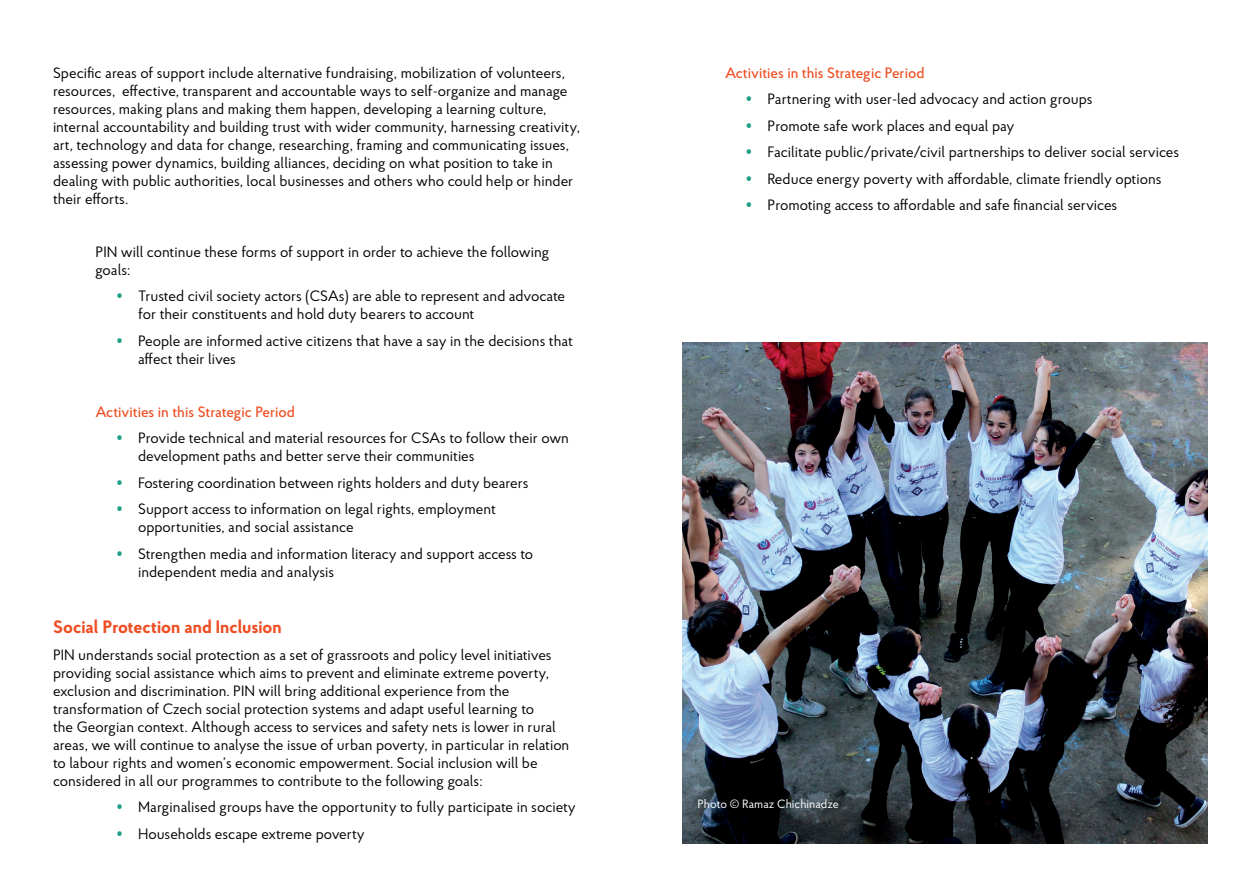
<style>
.page{position:relative;width:1259px;height:893px;background:#fff}
.page>*{position:absolute;margin:0;border:0;box-sizing:border-box;transform-origin:0 0}
.t1{font:700 18px "Proba Pro";color:#ef4f24}
.t2{font:15px/18px "Proba Pro";color:#000001}
.t3{font:500 15px "Proba Pro";color:#ef4f24}
.t4{font:12px "Proba Pro";color:#fff}
.s1{font-family:"Open Sans";font-weight:700;color:#1d9e87}
</style>
<div class="page">
<img style="left:682px;top:342px;width:526px;height:501px">
<p class="t2" style="left:53px;top:63px;width:528px">Specific areas of support include alternative fundraising, mobilization of volunteers, resources, effective, transparent and accountable ways to self-organize and manage resources, making plans and making them happen, developing a learning culture, internal accountability and building trust with wider community, harnessing creativity, art, technology and data for change, researching, framing and communicating issues, assessing power dynamics, building alliances, deciding on what position to take in dealing with public authorities, local businesses and others who could help or hinder their efforts.</p>
<p class="t2" style="left:96px;top:242px;width:455px">PIN will continue these forms of support in order to achieve the following goals:</p>
<p class="t2" style="left:138px;top:286px;width:428px;text-indent:-21px"><span class="s1">•</span> Trusted civil society actors (CSAs) are able to represent and advocate for their constituents and hold duty bearers to account</p>
<p class="t2" style="left:138px;top:331px;width:436px;text-indent:-21px"><span class="s1">•</span> People are informed active citizens that have a say in the decisions that affect their lives</p>
<p class="t3" style="left:96px;top:401px;width:201px">Activities in this Strategic Period</p>
<p class="t2" style="left:138px;top:429px;width:432px;text-indent:-21px"><span class="s1">•</span> Provide technical and material resources for CSAs to follow their own development paths and better serve their communities</p>
<p class="t2" style="left:117px;top:473px;width:413px"><span class="s1">•</span> Fostering coordination between rights holders and duty bearers</p>
<p class="t2" style="left:138px;top:500px;width:359px;text-indent:-21px"><span class="s1">•</span> Support access to information on legal rights, employment opportunities, and social assistance</p>
<p class="t2" style="left:138px;top:544px;width:397px;text-indent:-21px"><span class="s1">•</span> Strengthen media and information literacy and support access to independent media and analysis</p>
<p class="t1" style="left:53px;top:615px;width:230px">Social Protection and Inclusion</p>
<p class="t2" style="left:53px;top:645px;width:518px">PIN understands social protection as a set of grassroots and policy level initiatives providing social assistance which aims to prevent and eliminate extreme poverty, exclusion and discrimination. PIN will bring additional experience from the transformation of Czech social protection systems and adapt useful learning to<br>the Georgian context. Although access to services and safety nets is lower in rural areas, we will continue to analyse the issue of urban poverty, in particular in relation to labour rights and women’s economic empowerment. Social inclusion will be considered in all our programmes to contribute to the following goals:</p>
<p class="t2" style="left:117px;top:798px;width:460px"><span class="s1">•</span> Marginalised groups have the opportunity to fully participate in society</p>
<p class="t2" style="left:117px;top:824px;width:249px"><span class="s1">•</span> Households escape extreme poverty</p>
<p class="t3" style="left:725px;top:62px;width:201px">Activities in this Strategic Period</p>
<p class="t2" style="left:746px;top:89px;width:348px"><span class="s1">•</span> Partnering with user-led advocacy and action groups</p>
<p class="t2" style="left:746px;top:116px;width:270px"><span class="s1">•</span> Promote safe work places and equal pay</p>
<p class="t2" style="left:746px;top:142px;width:434px"><span class="s1">•</span> Facilitate public/private/civil partnerships to deliver social services</p>
<p class="t2" style="left:746px;top:169px;width:417px"><span class="s1">•</span> Reduce energy poverty with affordable, climate friendly options</p>
<p class="t2" style="left:746px;top:195px;width:372px"><span class="s1">•</span> Promoting access to affordable and safe financial services</p>
<p class="t4" style="left:697px;top:797px;width:143px">Photo © Ramaz Chichinadze</p>
<p class="t4" style="left:726px;top:798px;width:142px">Photo © Ramaz Chichinadze</p>
</div>
